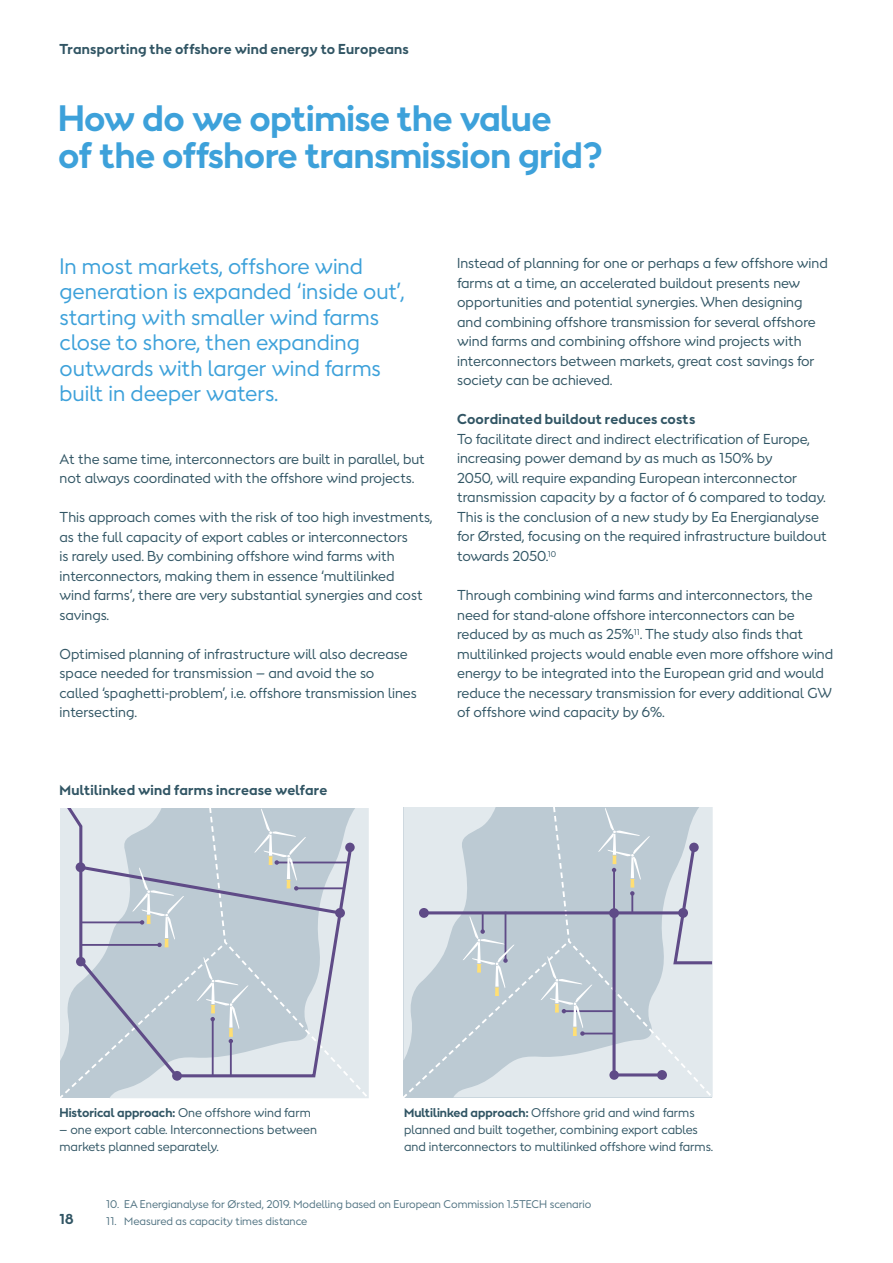
<style>
.page{position:relative;width:893px;height:1263px;background:#fff}
.page>*{position:absolute;margin:0;border:0;box-sizing:border-box;transform-origin:0 0}
.Heading_Bold{font:700 34.5px "Orsted Sans";letter-spacing:-.01em;color:#3da1da}
.Body_9_13{font:21px/25.5px "Orsted Sans";color:#3da1da}
.Body_9_13-2{font:13.5px/19.5px "Orsted Sans";color:#315564}
.Body_header_9_13{font:700 13.5px "Orsted Sans";letter-spacing:.015em;color:#315564}
.Navigation{font:700 13.5px "Orsted Sans";letter-spacing:.02em;color:#315564}
.Bullets_9_13{font:11.85px/17px "Orsted Sans";color:#315564}
.Bullets_9_13-2{font:700 11.85px "Orsted Sans";color:#315564}
.Footnote{font:10.5px "Orsted Sans";color:#517382}
.s1{font-weight:400}
.s2{font-weight:700}
</style>
<div class="page">
<svg style="left:60px;top:808px;width:309px;height:290px;background:#c6d0d9"></svg>
<svg style="left:403px;top:807px;width:310px;height:291px;background:#c7d2da"></svg>
<div style="left:689px;top:843px;width:10px;height:9px;background:#5f4b87;border-radius:50%"></div>
<div style="left:345px;top:843px;width:10px;height:9px;background:#5f4b87;border-radius:50%"></div>
<div style="left:76px;top:957px;width:10px;height:9px;background:#5f4b87;border-radius:50%"></div>
<p class="Navigation" style="left:60px;top:40px;width:351px">Transporting the offshore wind energy to Europeans</p>
<p class="Heading_Bold" style="left:58px;top:95px;width:495px">How do we optimise the value</p>
<p class="Heading_Bold" style="left:58px;top:132px;width:546px">of the offshore transmission grid?</p>
<p class="Body_9_13" style="left:60px;top:253px;width:347px">In most markets, offshore wind generation is expanded ‘inside out’, starting with smaller wind farms close to shore, then expanding outwards with larger wind farms built in deeper waters.</p>
<p class="Body_9_13-2" style="left:60px;top:449px;width:367px">At the same time, interconnectors are built in parallel, but not always coordinated with the offshore wind projects.</p>
<p class="Body_9_13-2" style="left:60px;top:507px;width:375px">This approach comes with the risk of too high investments, as the full capacity of export cables or interconnectors<br>is rarely used. By combining offshore wind farms with interconnectors, making them in essence ‘multilinked<br>wind farms’, there are very substantial synergies and cost savings.</p>
<p class="Body_9_13-2" style="left:60px;top:644px;width:359px">Optimised planning of infrastructure will also decrease space needed for transmission – and avoid the so called ‘spaghetti-problem’, i.e. offshore transmission lines intersecting.</p>
<p class="Body_9_13-2" style="left:457px;top:254px;width:372px">Instead of planning for one or perhaps a few offshore wind farms at a time, an accelerated buildout presents new opportunities and potential synergies. When designing and combining offshore transmission for several offshore wind farms and combining offshore wind projects with interconnectors between markets, great cost savings for society can be achieved.</p>
<p class="Body_header_9_13" style="left:457px;top:410px;width:240px">Coordinated buildout reduces costs</p>
<p class="Body_9_13-2" style="left:457px;top:429px;width:371px">To facilitate direct and indirect electrification of Europe, increasing power demand by as much as 150% by<br>2050, will require expanding European interconnector transmission capacity by a factor of 6 compared to today.<br>This is the conclusion of a new study by Ea Energianalyse for Ørsted, focusing on the required infrastructure buildout towards 2050.<sup>10</sup></p>
<p class="Body_9_13-2" style="left:457px;top:585px;width:378px">Through combining wind farms and interconnectors, the need for stand-alone offshore interconnectors can be reduced by as much as 25%<sup>11</sup>. The study also finds that multilinked projects would enable even more offshore wind energy to be integrated into the European grid and would reduce the necessary transmission for every additional GW of offshore wind capacity by 6%.</p>
<p class="Body_header_9_13" style="left:60px;top:780px;width:269px">Multilinked wind farms increase welfare</p>
<p class="Bullets_9_13-2" style="left:60px;top:1104px;width:253px">Historical approach: <span class="s1">One offshore wind farm</span></p>
<p class="Bullets_9_13" style="left:60px;top:1121px;width:259px">– one export cable. Interconnections between markets planned separately.</p>
<p class="Bullets_9_13" style="left:404px;top:1104px;width:310px"><span class="s2">Multilinked approach:</span> Offshore grid and wind farms planned and built together, combining export cables and interconnectors to multilinked offshore wind farms.</p>
<p class="Navigation" style="left:60px;top:1210px;width:15px">18</p>
<p class="Footnote" style="left:106px;top:1197px;width:487px">10. EA Energianalyse for Ørsted, 2019. Modelling based on European Commission 1.5TECH scenario</p>
<p class="Footnote" style="left:106px;top:1214px;width:203px">11. Measured as capacity times distance</p>
</div>
